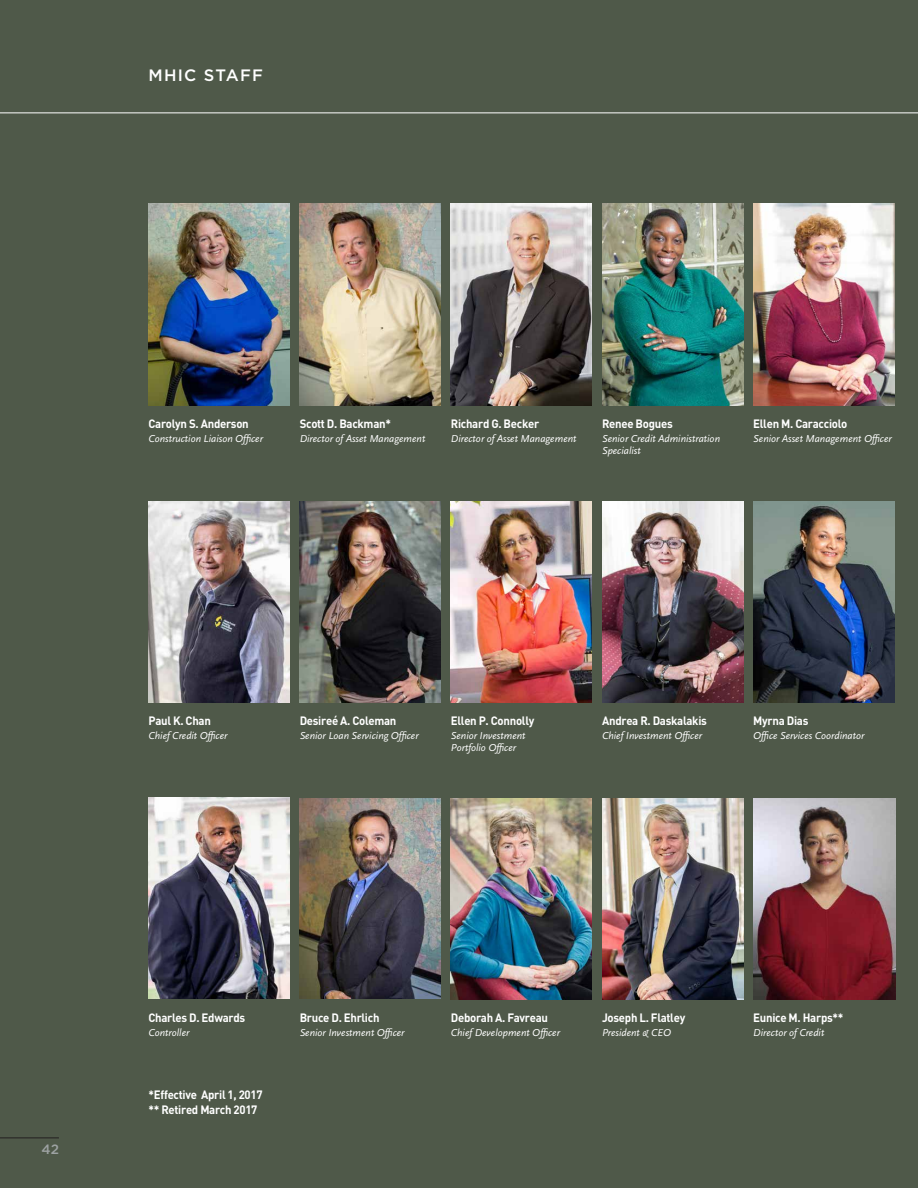
<style>
.page{position:relative;width:918px;height:1188px;background:#4f5949}
.page>*{position:absolute;margin:0;border:0;box-sizing:border-box;transform-origin:0 0}
.t1{font:500 16.5px "Gotham";letter-spacing:.075em;color:#fff}
.t2{font:500 13.5px "Gotham";color:#9da2a2}
.t3{font:700 12px/15.8px "DIN";letter-spacing:-.025em;color:#fff;scale:.95 1}
.t4{font:italic 10.5px/12px "Scala Sans LF";color:#fff}
</style>
<div class="page">
<hr style="left:0;top:1138px;width:59px;height:1px;background:#231f20">
<img style="left:300px;top:203px;width:141px;height:203px">
<img style="left:148px;top:203px;width:142px;height:203px">
<img style="left:300px;top:502px;width:141px;height:201px">
<img style="left:451px;top:203px;width:141px;height:203px">
<img style="left:451px;top:502px;width:141px;height:201px">
<img style="left:451px;top:799px;width:141px;height:201px">
<img style="left:602px;top:203px;width:141px;height:203px">
<img style="left:602px;top:502px;width:141px;height:201px">
<img style="left:602px;top:799px;width:141px;height:201px">
<img style="left:753px;top:203px;width:141px;height:203px">
<img style="left:753px;top:502px;width:141px;height:201px">
<hr style="left:0;top:112px;width:918px;height:1px;background:#fff">
<img style="left:148px;top:502px;width:142px;height:201px">
<img style="left:148px;top:797px;width:142px;height:201px">
<img style="left:300px;top:798px;width:141px;height:201px">
<img style="left:753px;top:799px;width:143px;height:201px">
<h1 class="t1" style="left:148px;top:64px;width:116px">MHIC STAFF</h1>
<p class="t3" style="left:148px;top:415px;width:107px">Carolyn S. Anderson</p>
<p class="t4" style="left:148px;top:432px;width:116px">Construction Liaison Officer</p>
<p class="t3" style="left:300px;top:415px;width:98px">Scott D. Backman*</p>
<p class="t4" style="left:300px;top:432px;width:127px">Director of Asset Management</p>
<p class="t3" style="left:451px;top:415px;width:94px">Richard G. Becker</p>
<p class="t4" style="left:451px;top:432px;width:127px">Director of Asset Management</p>
<p class="t3" style="left:602px;top:415px;width:76px">Renee Bogues</p>
<p class="t4" style="left:602px;top:432px;width:119px">Senior Credit Administration<br>Specialist</p>
<p class="t3" style="left:753px;top:415px;width:101px">Ellen M. Caracciolo</p>
<p class="t4" style="left:753px;top:432px;width:140px">Senior Asset Management Officer</p>
<p class="t3" style="left:148px;top:712px;width:67px">Paul K. Chan</p>
<p class="t4" style="left:148px;top:729px;width:80px">Chief Credit Officer</p>
<p class="t3" style="left:300px;top:712px;width:103px">Desireé A. Coleman</p>
<p class="t4" style="left:300px;top:729px;width:120px">Senior Loan Servicing Officer</p>
<p class="t3" style="left:451px;top:712px;width:89px">Ellen P. Connolly</p>
<p class="t4" style="left:451px;top:729px;width:76px">Senior Investment<br>Portfolio Officer</p>
<p class="t3" style="left:602px;top:712px;width:112px">Andrea R. Daskalakis</p>
<p class="t4" style="left:602px;top:729px;width:101px">Chief Investment Officer</p>
<p class="t3" style="left:753px;top:712px;width:59px">Myrna Dias</p>
<p class="t4" style="left:753px;top:729px;width:113px">Office Services Coordinator</p>
<p class="t2" style="left:41px;top:1140px;width:19px">42</p>
<p class="t3" style="left:148px;top:1009px;width:103px">Charles D. Edwards</p>
<p class="t4" style="left:148px;top:1026px;width:42px">Controller</p>
<p class="t3" style="left:148px;top:1086px;width:122px">*Effective April 1, 2017 ** Retired March 2017</p>
<p class="t3" style="left:300px;top:1009px;width:86px">Bruce D. Ehrlich</p>
<p class="t4" style="left:300px;top:1026px;width:106px">Senior Investment Officer</p>
<p class="t3" style="left:451px;top:1009px;width:104px">Deborah A. Favreau</p>
<p class="t4" style="left:451px;top:1026px;width:111px">Chief Development Officer</p>
<p class="t3" style="left:602px;top:1009px;width:89px">Joseph L. Flatley</p>
<p class="t4" style="left:602px;top:1026px;width:71px">President &amp; CEO</p>
<p class="t3" style="left:753px;top:1009px;width:96px">Eunice M. Harps**</p>
<p class="t4" style="left:753px;top:1026px;width:73px">Director of Credit</p>
</div>
